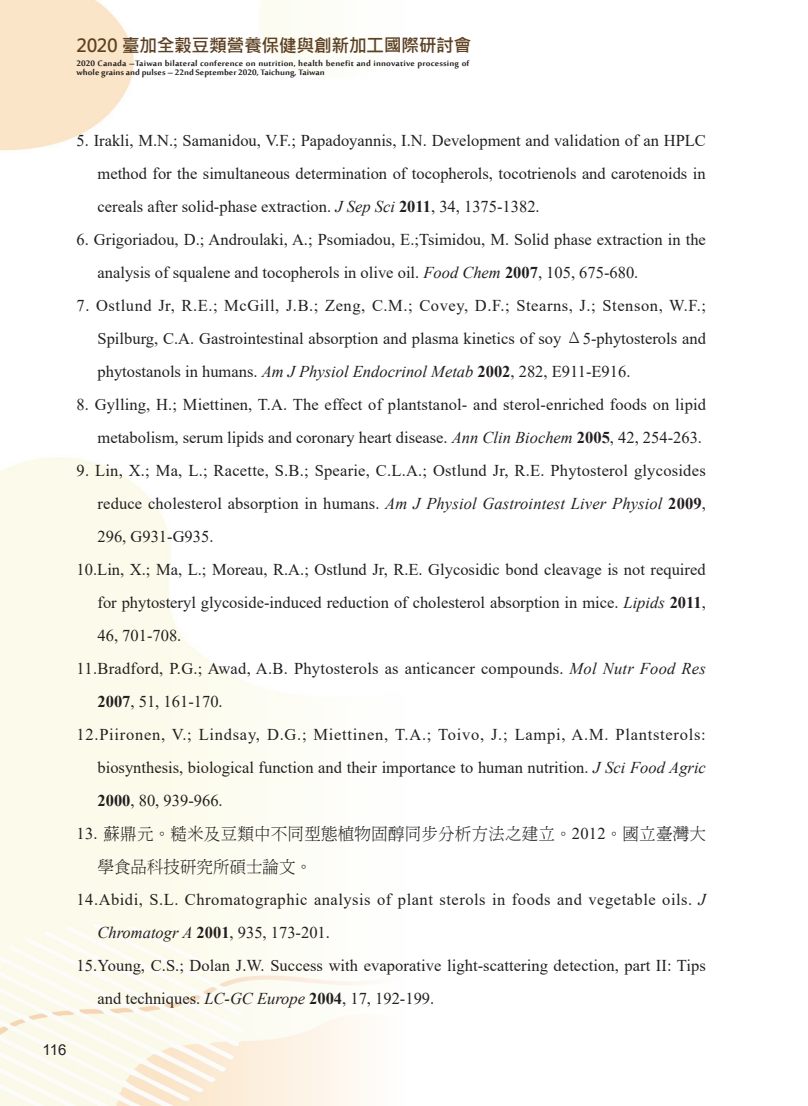
<style>
.page{position:relative;width:808px;height:1106px;background:#fff}
.page>*{position:absolute;margin:0;border:0;box-sizing:border-box;transform-origin:0 0}
.t1{font:700 18px "Microsoft Jheng Hei";letter-spacing:-.03em;color:#5e4123}
.t2{font:16.5px/33px "Times New Roman";color:#231f20;text-align:justify}
.t3{font:16.5px "Times New Roman";letter-spacing:.045em;color:#231f20}
.t4{font:16.5px "Times New Roman";letter-spacing:.03em;color:#231f20}
.t5{font:300 16.5px/33px "Inn Ming";letter-spacing:.015em;color:#231f20}
.t6{font:15px "Arial";color:#231f20}
.t7{font:700 10.8px/9px "Sakkal Majalla";letter-spacing:.01em;color:#231f20;scale:1.06 1}
.s1{font-style:italic}
.s2{font-weight:700}
.s3{font-family:"Inn Ming";font-weight:300}
.s4{font-family:"Times New Roman";font-weight:400}
</style>
<div class="page">
<img style="left:0;top:0;width:374px;height:1106px">
<p class="t1" style="left:77px;top:34px;width:396px">2020 臺加全穀豆類營養保健與創新加工國際研討會</p>
<p class="t7" style="left:77px;top:59px;width:372px">2020 Canada –Taiwan bilateral conference on nutrition, health benefit and innovative processing of whole grains and pulses – 22nd September 2020, Taichung, Taiwan</p>
<p class="t2" style="left:98px;top:123px;width:610px;text-indent:-21px">5. Irakli, M.N.; Samanidou, V.F.; Papadoyannis, I.N. Development and validation of an HPLC method for the simultaneous determination of tocopherols, tocotrienols and carotenoids in cereals after solid-phase extraction. <span class="s1">J Sep Sci</span> <span class="s2">2011</span>, 34, 1375-1382.</p>
<p class="t2" style="left:98px;top:222px;width:610px;text-indent:-21px">6. Grigoriadou, D.; Androulaki, A.; Psomiadou, E.;Tsimidou, M. Solid phase extraction in the analysis of squalene and tocopherols in olive oil. <span class="s1">Food Chem</span> <span class="s2">2007</span>, 105, 675-680.</p>
<p class="t2" style="left:98px;top:288px;width:610px;text-indent:-21px">7. Ostlund Jr, R.E.; McGill, J.B.; Zeng, C.M.; Covey, D.F.; Stearns, J.; Stenson, W.F.; Spilburg, C.A. Gastrointestinal absorption and plasma kinetics of soy <span class="s3">Δ</span>5-phytosterols and phytostanols in humans. <span class="s1">Am J Physiol Endocrinol Metab</span> <span class="s2">2002</span>, 282, E911-E916.</p>
<p class="t2" style="left:77px;top:387px;width:631px;text-align:right">8. Gylling, H.; Miettinen, T.A. The effect of plantstanol- and sterol-enriched foods on lipid metabolism, serum lipids and coronary heart disease. <span class="s1">Ann Clin Biochem</span> <span class="s2">2005</span>, 42, 254-263.</p>
<p class="t2" style="left:77px;top:453px;width:631px">9. Lin, X.; Ma, L.; Racette, S.B.; Spearie, C.L.A.; Ostlund Jr, R.E. Phytosterol glycosides</p>
<p class="t2" style="left:98px;top:486px;width:610px">reduce cholesterol absorption in humans. <span class="s1">Am J Physiol Gastrointest Liver Physiol</span> <span class="s2">2009</span>,</p>
<p class="t2" style="left:98px;top:519px;width:117px">296, G931-G935.</p>
<p class="t2" style="left:77px;top:552px;width:631px">10.Lin, X.; Ma, L.; Moreau, R.A.; Ostlund Jr, R.E. Glycosidic bond cleavage is not required</p>
<p class="t2" style="left:98px;top:585px;width:610px">for phytosteryl glycoside-induced reduction of cholesterol absorption in mice. <span class="s1">Lipids</span> <span class="s2">2011</span>,</p>
<p class="t2" style="left:98px;top:618px;width:85px">46, 701-708.</p>
<p class="t2" style="left:77px;top:651px;width:631px">11.Bradford, P.G.; Awad, A.B. Phytosterols as anticancer compounds. <span class="s1">Mol Nutr Food Res</span></p>
<p class="t2" style="left:98px;top:684px;width:127px"><span class="s2">2007</span>, 51, 161-170.</p>
<p class="t3" style="left:77px;top:722px;width:631px">12.Piironen, V.; Lindsay, D.G.; Miettinen, T.A.; Toivo, J.; Lampi, A.M. Plantsterols:</p>
<p class="t2" style="left:98px;top:750px;width:610px">biosynthesis, biological function and their importance to human nutrition. <span class="s1">J Sci Food Agric</span></p>
<p class="t2" style="left:98px;top:783px;width:127px"><span class="s2">2000</span>, 80, 939-966.</p>
<p class="t5" style="left:98px;top:816px;width:610px;text-indent:-21px"><span class="s4">13.</span> 蘇鼎元。糙米及豆類中不同型態植物固醇同步分析方法之建立。<span class="s4">2012</span>。國立臺灣大學食品科技研究所碩士論文。</p>
<p class="t4" style="left:77px;top:887px;width:631px">14.Abidi, S.L. Chromatographic analysis of plant sterols in foods and vegetable oils. <span class="s1">J</span></p>
<p class="t2" style="left:98px;top:915px;width:234px"><span class="s1">Chromatogr A</span> <span class="s2">2001</span>, 935, 173-201.</p>
<p class="t2" style="left:77px;top:948px;width:631px">15.Young, C.S.; Dolan J.W. Success with evaporative light-scattering detection, part II: Tips</p>
<p class="t2" style="left:98px;top:981px;width:338px">and techniques. <span class="s1">LC-GC Europe</span> <span class="s2">2004</span>, 17, 192-199.</p>
<p class="t6" style="left:43px;top:1039px;width:25px">116</p>
</div>
